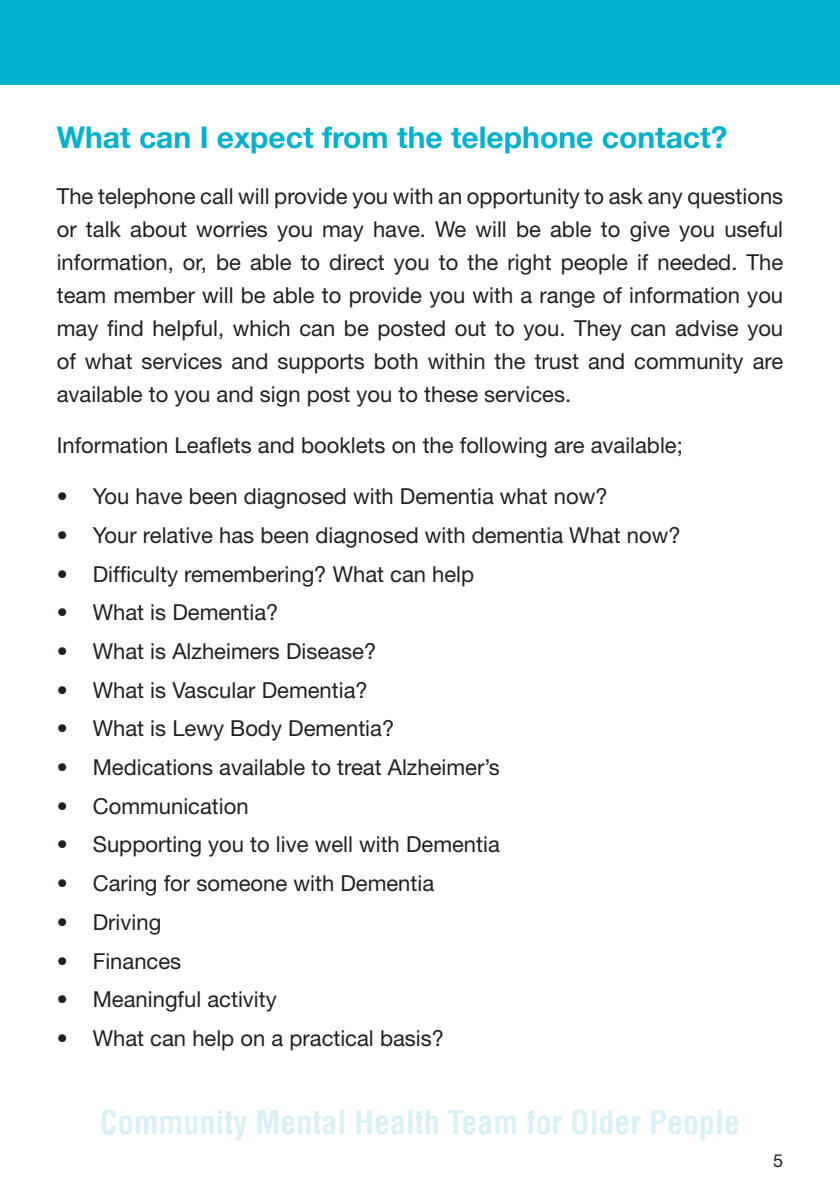
<style>
.page{position:relative;width:840px;height:1191px;background:#fff}
.page>*{position:absolute;margin:0;border:0;box-sizing:border-box;transform-origin:0 0}
.t1{font:700 condensed 32px "Helvetica";color:#d9f0f5}
.t2{font:700 30px "Helvetica Neue";color:#00b1cd}
.t3{font:22px/33px "Helvetica Neue";color:#231f20;text-align:justify}
.t4{font:18px "Helvetica Neue";color:#231f20}
</style>
<div class="page">
<div style="left:0;top:0;width:839px;height:84px;background:#00b1cd"></div>
<p class="t2" style="left:57px;top:119px;width:671px">What can I expect from the telephone contact?</p>
<p class="t3" style="left:57px;top:179px;width:727px">The telephone call will provide you with an opportunity to ask any questions or talk about worries you may have. We will be able to give you useful information, or, be able to direct you to the right people if needed. The team member will be able to provide you with a range of information you may find helpful, which can be posted out to you. They can advise you of what services and supports both within the trust and community are available to you and sign post you to these services.</p>
<p class="t3" style="left:57px;top:428px;width:627px">Information Leaflets and booklets on the following are available;</p>
<p class="t3" style="left:57px;top:479px;width:552px">• You have been diagnosed with Dementia what now?</p>
<p class="t3" style="left:57px;top:518px;width:625px">• Your relative has been diagnosed with dementia What now?</p>
<p class="t3" style="left:57px;top:557px;width:419px">• Difficulty remembering? What can help</p>
<p class="t3" style="left:57px;top:595px;width:223px">• What is Dementia?</p>
<p class="t3" style="left:57px;top:634px;width:321px">• What is Alzheimers Disease?</p>
<p class="t3" style="left:57px;top:673px;width:312px">• What is Vascular Dementia?</p>
<p class="t3" style="left:57px;top:711px;width:339px">• What is Lewy Body Dementia?</p>
<p class="t3" style="left:57px;top:750px;width:444px">• Medications available to treat Alzheimer’s</p>
<p class="t3" style="left:57px;top:789px;width:193px">• Communication</p>
<p class="t3" style="left:57px;top:828px;width:444px">• Supporting you to live well with Dementia</p>
<p class="t3" style="left:57px;top:866px;width:379px">• Caring for someone with Dementia</p>
<p class="t3" style="left:57px;top:905px;width:106px">• Driving</p>
<p class="t3" style="left:57px;top:944px;width:126px">• Finances</p>
<p class="t3" style="left:57px;top:982px;width:221px">• Meaningful activity</p>
<p class="t3" style="left:57px;top:1021px;width:388px">• What can help on a practical basis?</p>
<h1 class="t1" style="left:100px;top:1103px;width:641px">Community Mental Health Team for Older People</h1>
<p class="t4" style="left:772px;top:1150px;width:12px">5</p>
</div>
